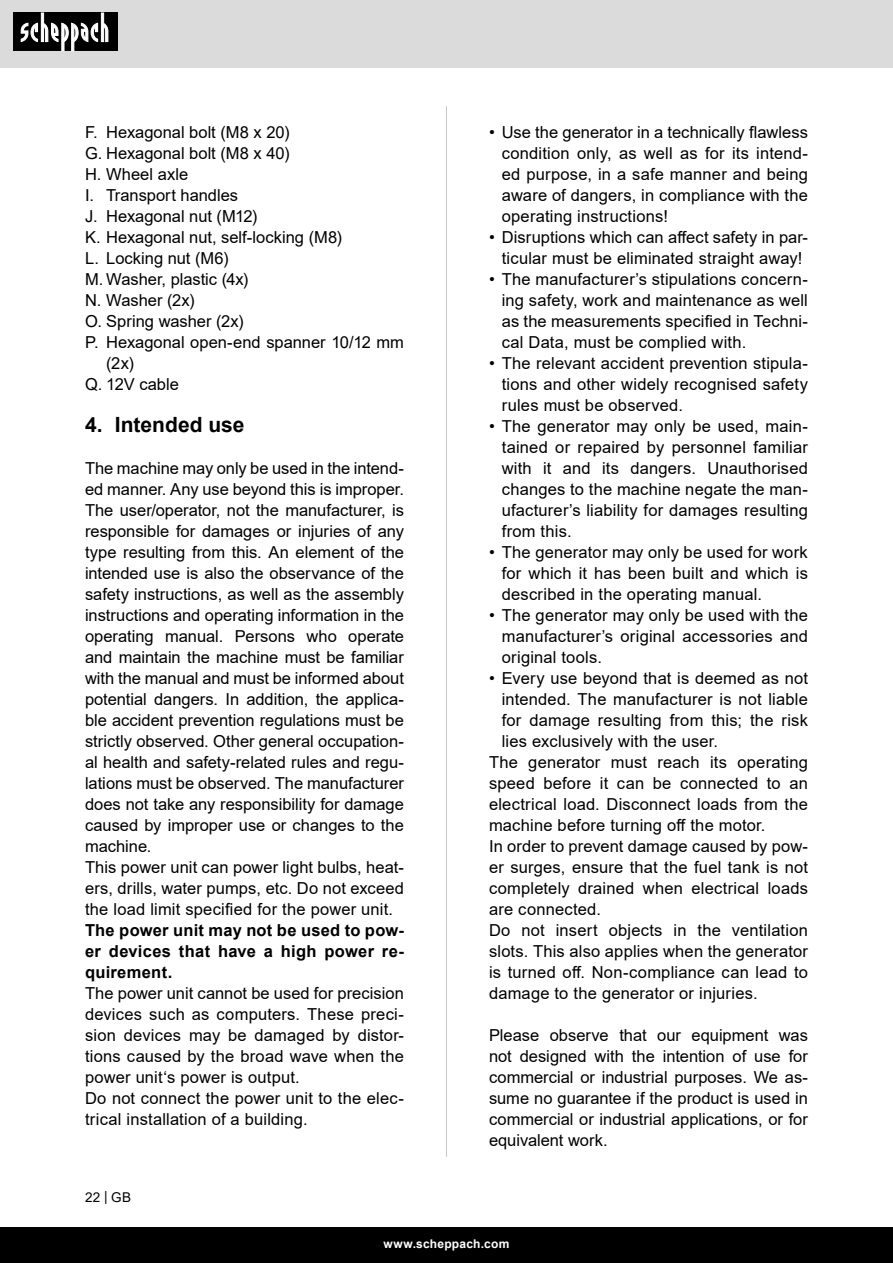
<style>
.page{position:relative;width:893px;height:1263px;background:#fff}
.page>*{position:absolute;margin:0;border:0;box-sizing:border-box;transform-origin:0 0}
.t1{font:700 21px "Arial";color:#000}
.Basiseinstellung{font:16.5px/21px "Arial";letter-spacing:.01em;color:#000;text-align:justify}
.t2{font:700 16.5px/21px "Arial";letter-spacing:.015em;color:#000;text-align:justify}
.t3{font:13.5px "Arial";color:#000}
.t4{font:700 12px "Arial";letter-spacing:.02em;color:#fff}
</style>
<div class="page">
<div style="left:0;top:0;width:893px;height:67px;background:#dbdbdb"></div>
<div style="left:0;top:1227px;width:893px;height:36px;background:#000"></div>
<div style="left:13px;top:13px;width:105px;height:38px;background:#000"></div>
<svg style="left:21px;top:13px;width:87px;height:38px"></svg>
<hr style="left:446px;top:106px;width:1px;height:1051px;background:#c7c7c7">
<p class="Basiseinstellung" style="left:85px;top:122px;width:206px">F. Hexagonal bolt (M8 x 20)</p>
<p class="Basiseinstellung" style="left:85px;top:143px;width:206px">G. Hexagonal bolt (M8 x 40)</p>
<p class="Basiseinstellung" style="left:85px;top:164px;width:105px">H. Wheel axle</p>
<p class="Basiseinstellung" style="left:85px;top:185px;width:155px">I. Transport handles</p>
<p class="Basiseinstellung" style="left:85px;top:206px;width:174px">J. Hexagonal nut (M12)</p>
<p class="Basiseinstellung" style="left:85px;top:227px;width:259px">K. Hexagonal nut, self-locking (M8)</p>
<p class="Basiseinstellung" style="left:85px;top:248px;width:145px">L. Locking nut (M6)</p>
<p class="Basiseinstellung" style="left:85px;top:269px;width:165px">M. Washer, plastic (4x)</p>
<p class="Basiseinstellung" style="left:85px;top:290px;width:111px">N. Washer (2x)</p>
<p class="Basiseinstellung" style="left:85px;top:311px;width:160px">O. Spring washer (2x)</p>
<p class="Basiseinstellung" style="left:106px;top:332px;width:299px;text-indent:-21px">P. Hexagonal open-end spanner 10/12 mm (2x)</p>
<p class="Basiseinstellung" style="left:85px;top:374px;width:95px">Q. 12V cable</p>
<p class="t1" style="left:85px;top:410px;width:161px">4. Intended use</p>
<p class="Basiseinstellung" style="left:85px;top:458px;width:320px">The machine may only be used in the intend&shy;ed manner. Any use beyond this is improper.<br>The user/operator, not the manufacturer, is responsible for damages or injuries of any type resulting from this. An element of the intended use is also the observance of the safety instructions, as well as the assembly instructions and operating information in the operating manual. Persons who operate and maintain the machine must be familiar with the manual and must be informed about potential dangers. In addition, the applica&shy;ble accident prevention regulations must be strictly observed. Other general occupation&shy;al health and safety-related rules and regu&shy;lations must be observed. The manufacturer does not take any responsibility for damage caused by improper use or changes to the machine.</p>
<p class="Basiseinstellung" style="left:85px;top:857px;width:320px">This power unit can power light bulbs, heat&shy;ers, drills, water pumps, etc. Do not exceed the load limit specified for the power unit.</p>
<p class="t2" style="left:85px;top:920px;width:320px">The power unit may not be used to pow&shy;er devices that have a high power re&shy;quirement.</p>
<p class="Basiseinstellung" style="left:85px;top:983px;width:320px">The power unit cannot be used for precision devices such as computers. These preci&shy;sion devices may be damaged by distor&shy;tions caused by the broad wave when the power unit‘s power is output.</p>
<p class="Basiseinstellung" style="left:85px;top:1088px;width:320px">Do not connect the power unit to the elec&shy;trical installation of a building.</p>
<p class="t3" style="left:85px;top:1188px;width:48px">22 | GB</p>
<p class="Basiseinstellung" style="left:502px;top:122px;width:308px;text-indent:-13px">• Use the generator in a technically flawless condition only, as well as for its intend&shy;ed purpose, in a safe manner and being aware of dangers, in compliance with the operating instructions!</p>
<p class="Basiseinstellung" style="left:489px;top:227px;width:320px;text-align:center">• Disruptions which can affect safety in par&shy;ticular must be eliminated straight away!</p>
<p class="Basiseinstellung" style="left:502px;top:269px;width:308px;text-indent:-13px">• The manufacturer’s stipulations concern&shy;ing safety, work and maintenance as well as the measurements specified in Techni&shy;cal Data, must be complied with.</p>
<p class="Basiseinstellung" style="left:502px;top:353px;width:308px;text-indent:-13px">• The relevant accident prevention stipula&shy;tions and other widely recognised safety rules must be observed.</p>
<p class="Basiseinstellung" style="left:502px;top:416px;width:308px;text-indent:-13px">• The generator may only be used, main&shy;tained or repaired by personnel familiar with it and its dangers. Unauthorised changes to the machine negate the man&shy;ufacturer’s liability for damages resulting from this.</p>
<p class="Basiseinstellung" style="left:502px;top:542px;width:308px;text-indent:-13px">• The generator may only be used for work for which it has been built and which is described in the operating manual.</p>
<p class="Basiseinstellung" style="left:502px;top:605px;width:308px;text-indent:-13px">• The generator may only be used with the manufacturer’s original accessories and original tools.</p>
<p class="Basiseinstellung" style="left:502px;top:668px;width:308px;text-indent:-13px">• Every use beyond that is deemed as not intended. The manufacturer is not liable for damage resulting from this; the risk lies exclusively with the user.</p>
<p class="Basiseinstellung" style="left:489px;top:752px;width:320px">The generator must reach its operating speed before it can be connected to an electrical load. Disconnect loads from the machine before turning off the motor.</p>
<p class="Basiseinstellung" style="left:489px;top:836px;width:320px">In order to prevent damage caused by pow&shy;er surges, ensure that the fuel tank is not completely drained when electrical loads are connected.</p>
<p class="Basiseinstellung" style="left:489px;top:920px;width:320px">Do not insert objects in the ventilation slots. This also applies when the generator is turned off. Non-compliance can lead to damage to the generator or injuries.</p>
<p class="Basiseinstellung" style="left:489px;top:1025px;width:320px">Please observe that our equipment was not designed with the intention of use for commercial or industrial purposes. We as&shy;sume no guarantee if the product is used in commercial or industrial applications, or for equivalent work.</p>
<p class="t4" style="left:384px;top:1235px;width:127px">www.scheppach.com</p>
</div>
